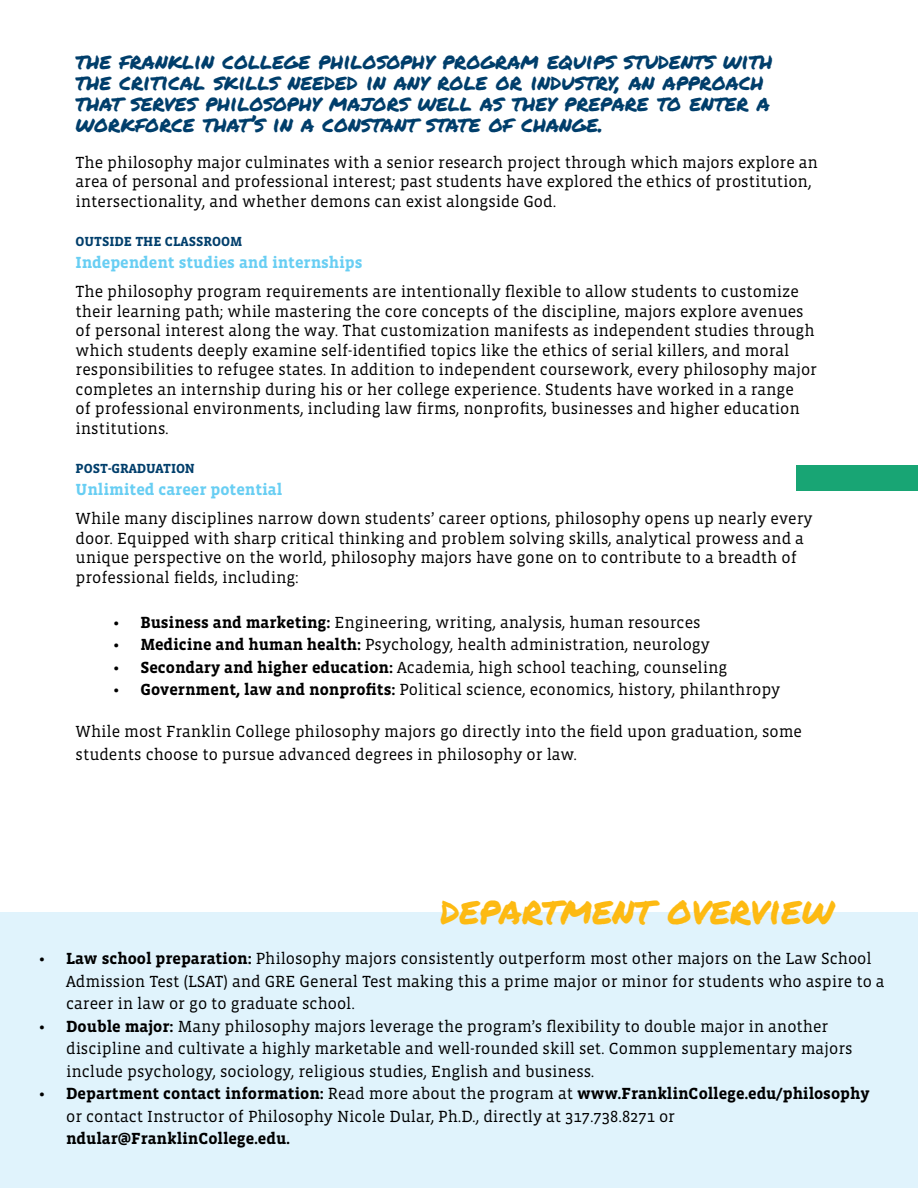
<style>
.page{position:relative;width:918px;height:1188px;background:#fff}
.page>*{position:absolute;margin:0;border:0;box-sizing:border-box;transform-origin:0 0}
.t1{font:39px "Permanent Marker";color:#fdba12}
.t2{font:22.5px/21px "Permanent Marker";color:#003e6b}
.t3{font:16.5px/19.5px "Vista Slab OTCE";color:#000}
.t4{font:700 16.5px "Vista Slab OTCE";color:#68cef3}
.t5{font:700 16.5px "Vista Slab OTCE";color:#000}
.t6{font:700 13.5px "Vista Slab OTCE";color:#003e6b}
.s1{font-weight:700}
</style>
<div class="page">
<div style="left:0;top:912px;width:918px;height:276px;background:#e0f3fc"></div>
<div style="left:796px;top:465px;width:122px;height:25px;background:#18a574"></div>
<h2 class="t2" style="left:76px;top:49px;width:698px">THE FRANKLIN COLLEGE PHILOSOPHY PROGRAM EQUIPS STUDENTS WITH THE CRITICAL SKILLS NEEDED IN ANY ROLE OR INDUSTRY, AN APPROACH THAT SERVES PHILOSOPHY MAJORS WELL AS THEY PREPARE TO ENTER A WORKFORCE THAT’S IN A CONSTANT STATE OF CHANGE.</h2>
<p class="t3" style="left:76px;top:152px;width:744px">The philosophy major culminates with a senior research project through which majors explore an area of personal and professional interest; past students have explored the ethics of prostitution, intersectionality, and whether demons can exist alongside God.</p>
<p class="t6" style="left:76px;top:233px;width:168px">OUTSIDE THE CLASSROOM</p>
<p class="t4" style="left:76px;top:253px;width:288px">Independent studies and internships</p>
<p class="t3" style="left:76px;top:282px;width:743px">The philosophy program requirements are intentionally flexible to allow students to customize their learning path; while mastering the core concepts of the discipline, majors explore avenues of personal interest along the way. That customization manifests as independent studies through which students deeply examine self-identified topics like the ethics of serial killers, and moral responsibilities to refugee states. In addition to independent coursework, every philosophy major completes an internship during his or her college experience. Students have worked in a range<br>of professional environments, including law firms, nonprofits, businesses and higher education institutions.</p>
<p class="t6" style="left:76px;top:460px;width:121px">POST-GRADUATION</p>
<p class="t4" style="left:76px;top:480px;width:208px">Unlimited career potential</p>
<p class="t3" style="left:76px;top:509px;width:739px">While many disciplines narrow down students’ career options, philosophy opens up nearly every door. Equipped with sharp critical thinking and problem solving skills, analytical prowess and a unique perspective on the world, philosophy majors have gone on to contribute to a breadth of professional fields, including:</p>
<p class="t3" style="left:113px;top:613px;width:589px"><span class="s1">• Business and marketing:</span> Engineering, writing, analysis, human resources</p>
<p class="t3" style="left:113px;top:635px;width:598px"><span class="s1">• Medicine and human health:</span> Psychology, health administration, neurology</p>
<p class="t3" style="left:113px;top:658px;width:615px"><span class="s1">• Secondary and higher education:</span> Academia, high school teaching, counseling</p>
<p class="t3" style="left:113px;top:680px;width:669px"><span class="s1">• Government, law and nonprofits:</span> Political science, economics, history, philanthropy</p>
<p class="t3" style="left:76px;top:721px;width:728px;line-height:22.5px">While most Franklin College philosophy majors go directly into the field upon graduation, some students choose to pursue advanced degrees in philosophy or law.</p>
<h1 class="t1" style="left:440px;top:881px;width:395px">DEPARTMENT OVERVIEW</h1>
<p class="t3" style="left:66px;top:947px;width:820px;line-height:22.5px;text-indent:-27px"><span class="s1">• Law school preparation:</span> Philosophy majors consistently outperform most other majors on the Law School<br>Admission Test (LSAT) and GRE General Test making this a prime major or minor for students who aspire to a career in law or go to graduate school.</p>
<p class="t3" style="left:66px;top:1015px;width:788px;line-height:22.5px;text-indent:-27px"><span class="s1">• Double major:</span> Many philosophy majors leverage the program’s flexibility to double major in another discipline and cultivate a highly marketable and well-rounded skill set. Common supplementary majors include psychology, sociology, religious studies, English and business.</p>
<p class="t3" style="left:66px;top:1082px;width:805px;line-height:22.5px;text-indent:-27px"><span class="s1">• Department contact information:</span> Read more about the program at <span class="s1">www.FranklinCollege.edu/philosophy </span>or contact Instructor of Philosophy Nicole Dular, Ph.D., directly at 317.738.8271 or</p>
<p class="t5" style="left:66px;top:1129px;width:226px">ndular@FranklinCollege.edu.</p>
</div>
